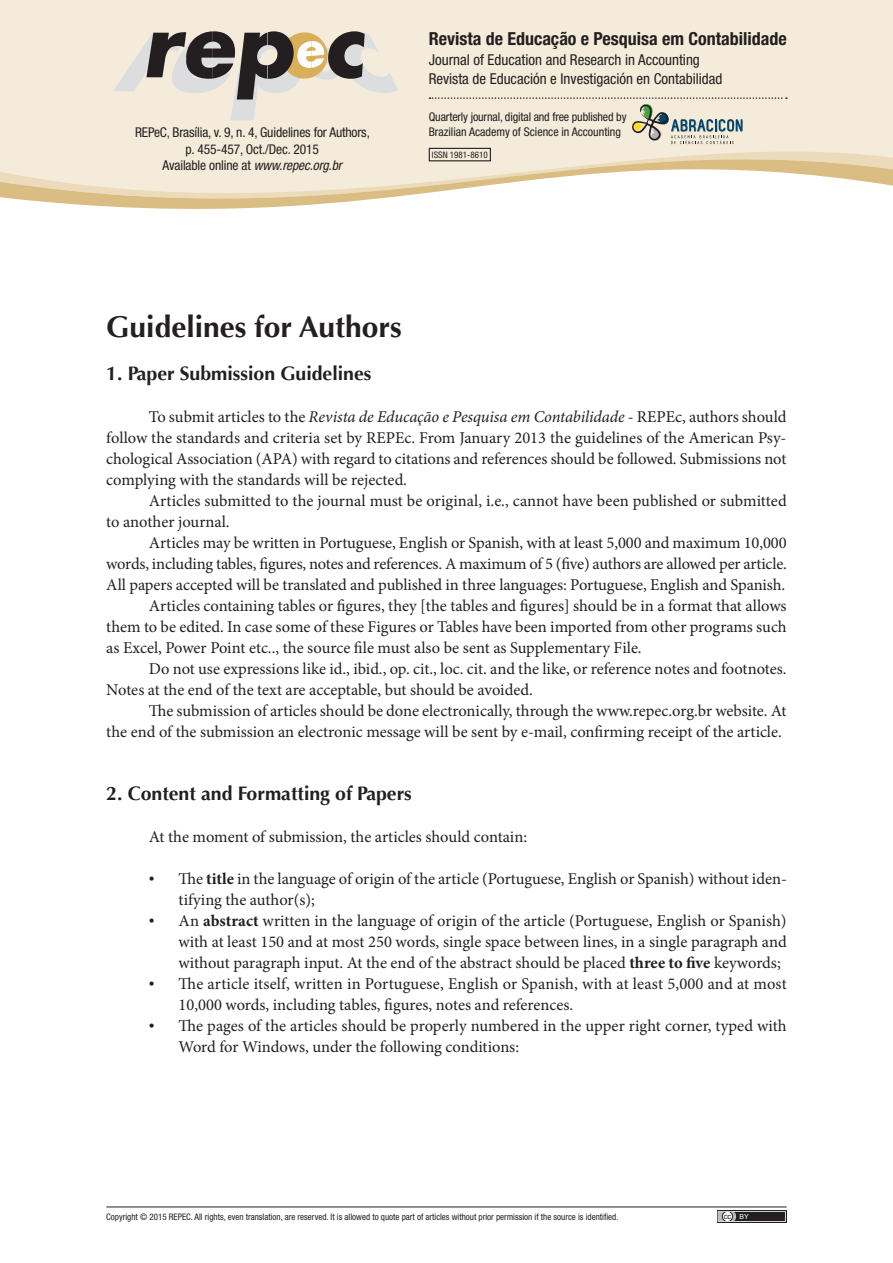
<style>
.page{position:relative;width:893px;height:1263px;background:#fff}
.page>*{position:absolute;margin:0;border:0;box-sizing:border-box;transform-origin:0 0}
.t1{font:700 30px "Optima";color:#231f20}
.t2{font:700 19.5px "Optima";color:#231f20}
.t3{font:700 condensed 18px "Helvetica Neue";color:#231f20}
.t4{font:16.5px/21px "Minion Pro";letter-spacing:-.005em;color:#231f20}
.t5{font:condensed 15px/19.5px "Helvetica Neue";color:#231f20}
.t6{font:condensed 13.5px/16.5px "Helvetica Neue LT Std";letter-spacing:-.01em;color:#231f20;text-align:center}
.t7{font:condensed 12px "Helvetica Neue";letter-spacing:-.01em;color:#231f20}
.t8{font:condensed 9px "Helvetica Neue";color:#231f20}
.t9{font:7.5px "Arial";color:#231f20}
.s1{font-style:italic}
.s2{font-family:"Times New Roman"}
.s3{font-weight:700}
.s4{font-size:7.05px;color:#fff}
</style>
<div class="page">
<hr style="left:106px;top:1206px;width:681px;height:1px;background:#231f20">
<div style="left:717px;top:1210px;width:70px;height:13px;background:#231f20"></div>
<svg style="left:718px;top:1211px;width:68px;height:11px"></svg>
<div style="left:0;top:0;width:893px;height:125px;background:#f4ebda"></div>
<svg style="left:0;top:127px;width:893px;height:82px;fill:#f4ebda"></svg>
<svg style="left:113px;top:30px;width:285px;height:90px;background:#c0b9ad"></svg>
<div style="left:429px;top:148px;width:62px;height:13px;border:1px solid #231f20"></div>
<svg style="left:429px;top:97px;width:358px;height:47px;background:#e4dece"></svg>
<p class="t3" style="left:429px;top:28px;width:359px">Revista de Educação e Pesquisa em Contabilidade</p>
<p class="t5" style="left:429px;top:50px;width:295px">Journal of Education and Research in Accounting<br>Revista de Educación e Investigación en Contabilidad</p>
<p class="t7" style="left:429px;top:109px;width:199px">Quarterly journal, digital and free published by</p>
<p class="t6" style="left:135px;top:124px;width:236px">REPeC, Brasília, v. 9, n. 4, Guidelines for Authors,</p>
<p class="t7" style="left:429px;top:124px;width:194px">Brazilian Academy of Science in Accounting</p>
<p class="t6" style="left:163px;top:141px;width:181px">p. 455-457, Oct./Dec. 2015<br>Available online at <span class="s1">www.repec.org.br</span></p>
<p class="t8" style="left:432px;top:150px;width:57px">ISSN 1981-8610</p>
<h1 class="t1" style="left:106px;top:310px;width:297px">Guidelines for Authors</h1>
<p class="t2" style="left:106px;top:362px;width:267px">1. Paper Submission Guidelines</p>
<p class="t4" style="left:106px;top:406px;width:682px;text-align:justify;text-indent:43px">To submit articles to the <span class="s1">Revista de Educação e Pesquisa em Contabilidade</span> - REPEc, authors should follow the standards and criteria set by REPEc. From January 2013 the guidelines of the American Psy&shy;chological Association (APA) with regard to citations and references should be followed. Submissions not complying with the standards will be rejected.</p>
<p class="t4" style="left:106px;top:490px;width:682px;text-indent:43px">Articles submitted to the journal must be original, i.e., cannot have been published or submitted to another journal.</p>
<p class="t4" style="left:149px;top:532px;width:639px">Articles may be written in Portuguese, English or Spanish, with at least 5,000 and maximum 10,000</p>
<p class="t4" style="left:106px;top:553px;width:682px">words, including tables, figures, notes and references. A maximum of 5 (five) authors are allowed per article.</p>
<p class="t4" style="left:106px;top:574px;width:680px">All papers accepted will be translated and published in three languages: Portuguese, English and Spanish.</p>
<p class="t4" style="left:149px;top:595px;width:639px">Articles containing tables or figures, they [the tables and figures] should be in a format that allows</p>
<p class="t4" style="left:106px;top:616px;width:682px">them to be edited. In case some of these Figures or Tables have been imported from other programs such</p>
<p class="t4" style="left:106px;top:637px;width:537px">as Excel, Power Point etc.., the source file must also be sent as Supplementary File.</p>
<p class="t4" style="left:149px;top:658px;width:639px">Do not use expressions like id., ibid., op. cit., loc. cit. and the like, or reference notes and footnotes.</p>
<p class="t4" style="left:106px;top:679px;width:428px">Notes at the end of the text are acceptable, but should be avoided.</p>
<p class="t4" style="left:149px;top:700px;width:639px">The submission of articles should be done electronically, through the www.repec.org.br website. At</p>
<p class="t4" style="left:106px;top:721px;width:677px">the end of the submission an electronic message will be sent by e-mail, confirming receipt of the article.</p>
<p class="t2" style="left:106px;top:782px;width:307px">2. Content and Formatting of Papers</p>
<p class="t4" style="left:149px;top:826px;width:380px">At the moment of submission, the articles should contain:</p>
<p class="t4" style="left:179px;top:868px;width:610px;text-indent:-30px"><span class="s2">•</span> The <span class="s3">title</span> in the language of origin of the article (Portuguese, English or Spanish) without iden&shy;tifying the author(s);</p>
<p class="t4" style="left:179px;top:910px;width:610px;text-align:justify;text-indent:-30px"><span class="s2">•</span> An <span class="s3">abstract</span> written in the language of origin of the article (Portuguese, English or Spanish) with at least 150 and at most 250 words, single space between lines, in a single paragraph and without paragraph input. At the end of the abstract should be placed <span class="s3">three to five</span> keywords;</p>
<p class="t4" style="left:179px;top:973px;width:610px;text-indent:-30px"><span class="s2">•</span> The article itself, written in Portuguese, English or Spanish, with at least 5,000 and at most<br>10,000 words, including tables, figures, notes and references.</p>
<p class="t4" style="left:179px;top:1015px;width:610px;text-indent:-30px"><span class="s2">•</span> The pages of the articles should be properly numbered in the upper right corner, typed with<br>Word for Windows, under the following conditions:</p>
<p class="t8" style="left:106px;top:1212px;width:514px">Copyright © 2015 REPEC. All rights, even translation, are reserved. It is allowed to quote part of articles without prior permission if the source is identified.</p>
<p class="t9" style="left:724px;top:1211px;width:27px">cc <span class="s4">BY</span></p>
</div>
